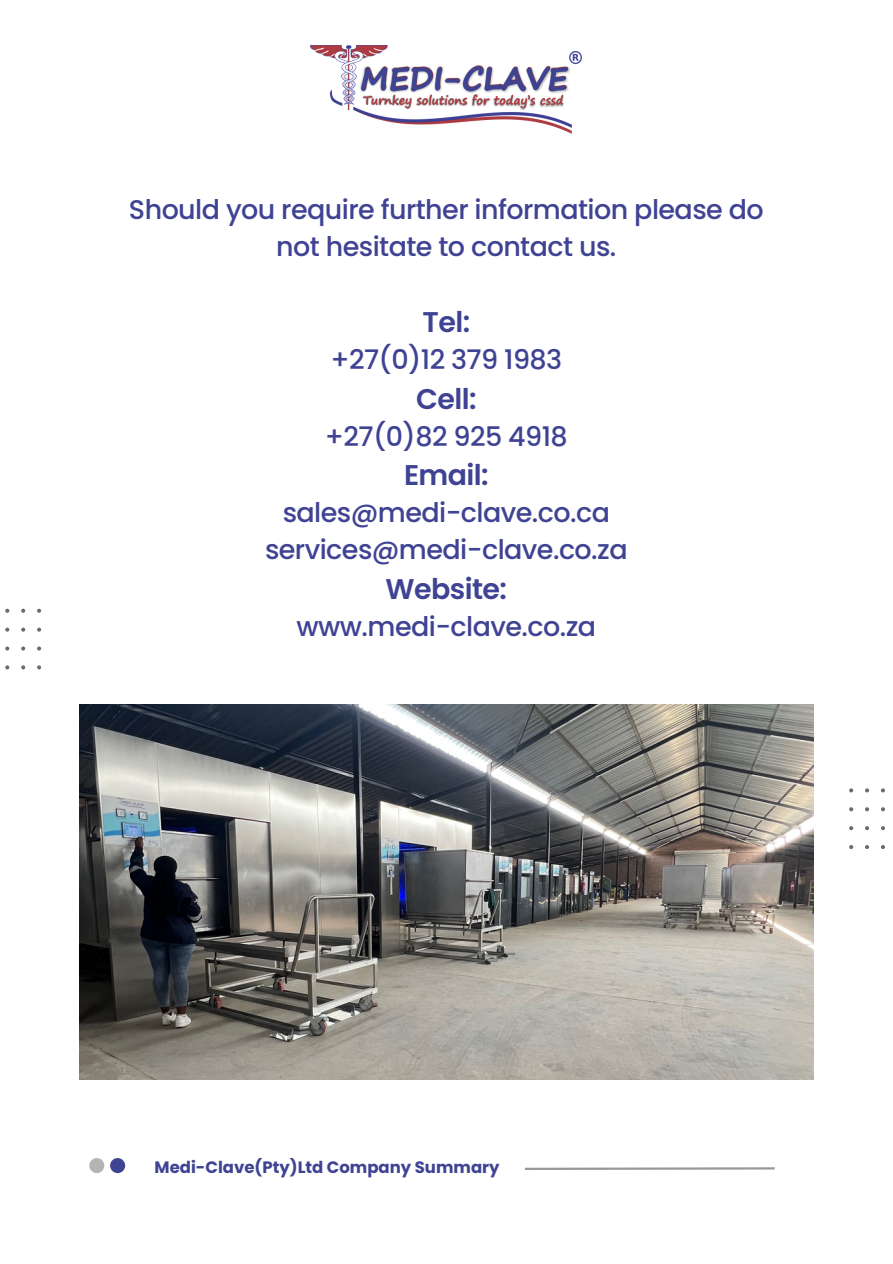
<style>
.page{position:relative;width:893px;height:1264px;background:#fff}
.page>*{position:absolute;margin:0;border:0;box-sizing:border-box;transform-origin:0 0}
.t1{font:600 28.5px "Poppins";letter-spacing:-.02em;color:#3f4393}
.t2{font:500 27px/37px "Poppins";letter-spacing:-.02em;color:#3f4393;text-align:center}
.t3{font:700 16.5px "Poppins";color:#3f4393}
</style>
<div class="page">
<div style="left:89px;top:1157px;width:15px;height:16px;background:#b4b4b4;border-radius:50%"></div>
<div style="left:110px;top:1157px;width:15px;height:16px;background:#3f4393;border-radius:50%"></div>
<svg style="left:525px;top:1167px;width:250px;height:3px"></svg>
<svg style="left:21px;top:627px;width:4px;height:4px"></svg>
<svg style="left:5px;top:627px;width:4px;height:4px"></svg>
<svg style="left:37px;top:627px;width:4px;height:4px"></svg>
<svg style="left:21px;top:646px;width:4px;height:4px"></svg>
<svg style="left:5px;top:646px;width:4px;height:4px"></svg>
<svg style="left:37px;top:646px;width:4px;height:4px"></svg>
<svg style="left:21px;top:608px;width:4px;height:5px"></svg>
<svg style="left:5px;top:608px;width:4px;height:5px"></svg>
<svg style="left:37px;top:608px;width:4px;height:5px"></svg>
<svg style="left:21px;top:665px;width:4px;height:4px"></svg>
<svg style="left:5px;top:665px;width:4px;height:4px"></svg>
<svg style="left:37px;top:665px;width:4px;height:4px"></svg>
<svg style="left:881px;top:807px;width:3px;height:4px"></svg>
<svg style="left:865px;top:807px;width:4px;height:4px"></svg>
<svg style="left:849px;top:807px;width:4px;height:4px"></svg>
<svg style="left:881px;top:826px;width:3px;height:4px"></svg>
<svg style="left:865px;top:826px;width:4px;height:4px"></svg>
<svg style="left:849px;top:826px;width:4px;height:4px"></svg>
<svg style="left:865px;top:788px;width:4px;height:4px"></svg>
<svg style="left:849px;top:788px;width:4px;height:4px"></svg>
<svg style="left:881px;top:845px;width:3px;height:4px"></svg>
<svg style="left:865px;top:845px;width:4px;height:4px"></svg>
<svg style="left:849px;top:845px;width:4px;height:4px"></svg>
<img style="left:80px;top:704px;width:733px;height:375px">
<img style="left:310px;top:46px;width:271px;height:87px">
<p class="t2" style="left:129px;top:191px;width:636px">Should you require further information please do not hesitate to contact us.</p>
<p class="t1" style="left:422px;top:302px;width:49px">Tel:</p>
<p class="t2" style="left:330px;top:341px;width:233px">+27(0)12 379 1983</p>
<p class="t1" style="left:416px;top:379px;width:62px">Cell:</p>
<p class="t2" style="left:325px;top:418px;width:244px">+27(0)82 925 4918</p>
<p class="t1" style="left:404px;top:455px;width:86px">Email:</p>
<p class="t2" style="left:265px;top:494px;width:364px">sales@medi-clave.co.ca services@medi-clave.co.za</p>
<p class="t1" style="left:385px;top:569px;width:123px">Website:</p>
<p class="t2" style="left:296px;top:608px;width:301px">www.medi-clave.co.za</p>
<p class="t3" style="left:154px;top:1155px;width:346px">Medi-Clave(Pty)Ltd Company Summary</p>
</div>
